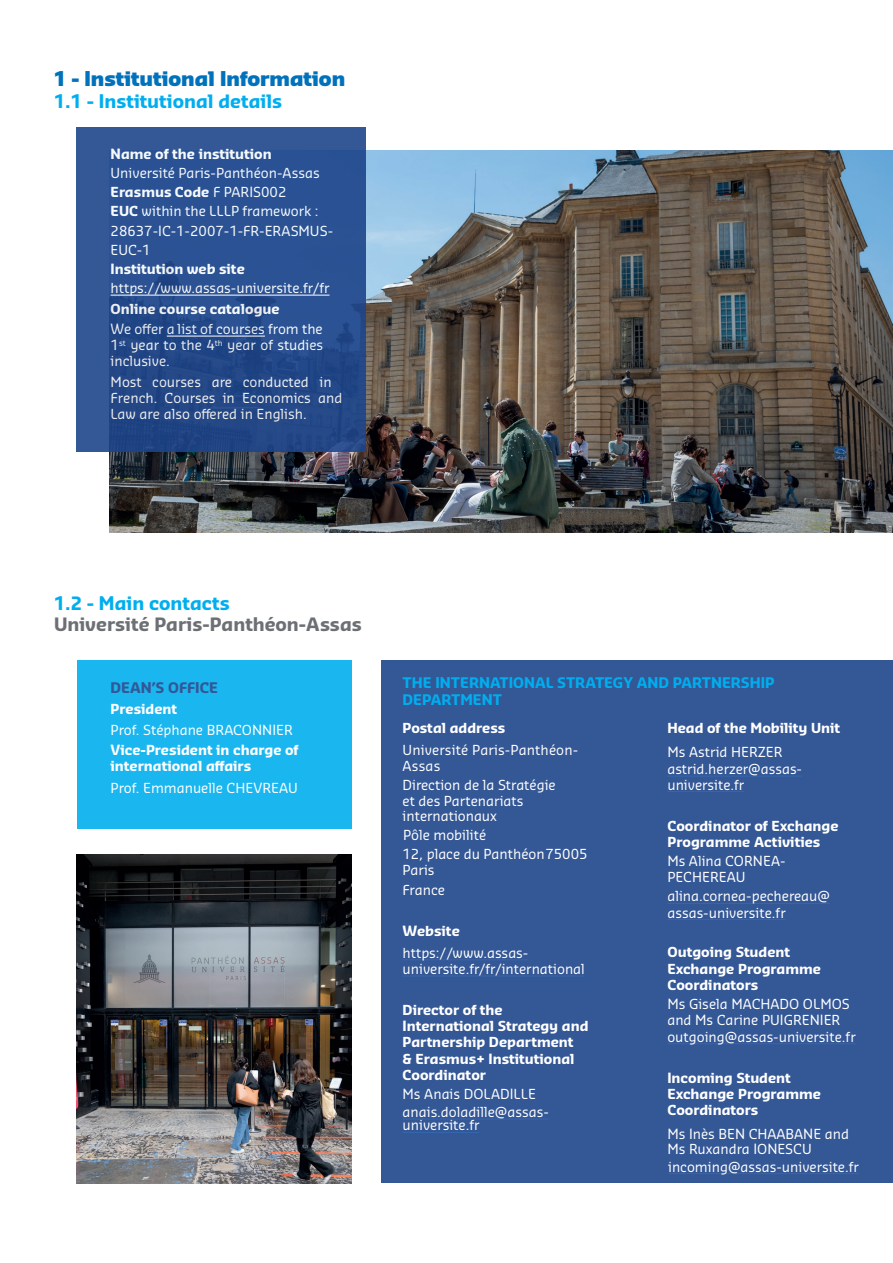
<style>
.page{position:relative;width:893px;height:1263px;background:#fff}
.page>*{position:absolute;margin:0;border:0;box-sizing:border-box;transform-origin:0 0}
.t1{font:900 19.5px "Sansa Pro";color:#0072bc}
.t2{font:700 18px "Sansa Pro";color:#00aeef}
.t3{font:700 18px "Sansa Pro";color:#6c7075}
.t4{font:700 14.25px/17.1px "Sansa Pro";color:#00aeef}
.t5{font:700 14.25px "Sansa Pro";color:#1d448a}
.t6{font:13.5px/16.2px "Sansa Pro";color:#fff}
.t7{font:700 13.5px/16.2px "Sansa Pro";color:#fff}
.s1{font-weight:700}
</style>
<div class="page">
<img style="left:77px;top:855px;width:274px;height:328px">
<img style="left:110px;top:150px;width:783px;height:382px">
<svg style="left:77px;top:127px;width:289px;height:324px;background:#294e8e"></svg>
<div style="left:77px;top:660px;width:274px;height:169px;background:#1ab6f0"></div>
<div style="left:381px;top:660px;width:512px;height:523px;background:#345795"></div>
<hr style="left:403px;top:959px;width:125px;height:1px;background:#1e56a6">
<hr style="left:403px;top:976px;width:182px;height:1px;background:#1e56a6">
<hr style="left:403px;top:1119px;width:146px;height:1px;background:#1e56a6">
<hr style="left:403px;top:1132px;width:76px;height:1px;background:#1e56a6">
<hr style="left:667px;top:776px;width:135px;height:1px;background:#1e56a6">
<hr style="left:667px;top:791px;width:77px;height:1px;background:#1e56a6">
<hr style="left:667px;top:903px;width:163px;height:1px;background:#1e56a6">
<hr style="left:667px;top:919px;width:119px;height:1px;background:#1e56a6">
<hr style="left:667px;top:1043px;width:189px;height:1px;background:#1e56a6">
<hr style="left:668px;top:1173px;width:191px;height:1px;background:#1e56a6">
<hr style="left:111px;top:295px;width:219px;height:1px;background:#fff">
<hr style="left:167px;top:336px;width:98px;height:1px;background:#fff">
<h1 class="t1" style="left:54px;top:65px;width:293px">1 - Institutional Information</h1>
<h2 class="t2" style="left:54px;top:88px;width:230px">1.1 - Institutional details</h2>
<p class="t7" style="left:111px;top:145px;width:163px">Name of the institution</p>
<p class="t6" style="left:111px;top:163px;width:224px;line-height:19.2px">Université Paris-Panthéon-Assas<br><span class="s1">Erasmus Code</span> F PARIS002<br><span class="s1">EUC</span> within the LLLP framework :<br>28637-IC-1-2007-1-FR-ERASMUS-<br>EUC-1</p>
<p class="t7" style="left:111px;top:261px;width:136px">Institution web site</p>
<p class="t6" style="left:111px;top:280px;width:220px">https://www.assas-universite.fr/fr</p>
<p class="t7" style="left:111px;top:300px;width:170px">Online course catalogue</p>
<p class="t6" style="left:111px;top:321px;width:214px;text-align:justify">We offer a list of courses from the 1<sup>st</sup> year to the 4<sup>th</sup> year of studies inclusive.</p>
<p class="t6" style="left:111px;top:374px;width:233px">Most courses are conducted in<br>French. Courses in Economics and<br>Law are also offered in English.</p>
<h2 class="t2" style="left:54px;top:591px;width:177px">1.2 - Main contacts</h2>
<h2 class="t3" style="left:54px;top:612px;width:309px">Université Paris-Panthéon-Assas</h2>
<p class="t5" style="left:111px;top:678px;width:109px">DEAN’S OFFICE</p>
<p class="t7" style="left:111px;top:700px;width:68px">President</p>
<p class="t6" style="left:111px;top:722px;width:184px">Prof. Stéphane BRACONNIER</p>
<p class="t7" style="left:111px;top:742px;width:190px">Vice-President in charge of international affairs</p>
<p class="t6" style="left:111px;top:779px;width:189px">Prof. Emmanuelle CHEVREAU</p>
<p class="t4" style="left:403px;top:674px;width:374px">THE INTERNATIONAL STRATEGY AND PARTNERSHIP<br>DEPARTMENT</p>
<p class="t7" style="left:403px;top:720px;width:104px">Postal address</p>
<p class="t6" style="left:403px;top:741px;width:177px;line-height:16.8px">Université Paris-Panthéon-<br>Assas</p>
<p class="t6" style="left:403px;top:777px;width:155px;line-height:15.6px">Direction de la Stratégie et des Partenariats internationaux</p>
<p class="t6" style="left:403px;top:825px;width:187px;line-height:19.6px">Pôle mobilité<br>12, place du Panthéon 75005</p>
<p class="t6" style="left:403px;top:860px;width:44px;line-height:20.4px">Paris<br>France</p>
<p class="t7" style="left:403px;top:923px;width:59px">Website</p>
<p class="t6" style="left:403px;top:944px;width:184px">https://www.assas&shy;universite.fr/fr/international</p>
<p class="t7" style="left:403px;top:1002px;width:187px">Director of the<br>International Strategy and<br>Partnership Department<br>&amp; Erasmus+ Institutional<br>Coordinator</p>
<p class="t6" style="left:403px;top:1085px;width:148px;line-height:17.7px">Ms Anais DOLADILLE anais.doladille@assas-</p>
<p class="t6" style="left:403px;top:1117px;width:78px">universite.fr</p>
<p class="t7" style="left:667px;top:720px;width:174px">Head of the Mobility Unit</p>
<p class="t6" style="left:667px;top:743px;width:136px;line-height:17.2px">Ms Astrid HERZER astrid.herzer@assas-</p>
<p class="t6" style="left:667px;top:776px;width:78px">universite.fr</p>
<p class="t7" style="left:667px;top:817px;width:173px">Coordinator of Exchange<br>Programme Activities</p>
<p class="t6" style="left:667px;top:853px;width:120px">Ms Alina CORNEA-<br>PECHEREAU</p>
<p class="t6" style="left:667px;top:888px;width:164px">alina.cornea-pechereau@ assas-universite.fr</p>
<p class="t7" style="left:667px;top:944px;width:155px">Outgoing Student<br>Exchange Programme<br>Coordinators</p>
<p class="t6" style="left:667px;top:996px;width:190px">Ms Gisela MACHADO OLMOS and Ms Carine PUIGRENIER outgoing@assas-universite.fr</p>
<p class="t7" style="left:667px;top:1069px;width:155px">Incoming Student<br>Exchange Programme<br>Coordinators</p>
<p class="t6" style="left:667px;top:1126px;width:183px;line-height:15px">Ms Inès BEN CHAABANE and<br>Ms Ruxandra IONESCU</p>
<p class="t6" style="left:668px;top:1158px;width:192px">incoming@assas-universite.fr</p>
</div>
